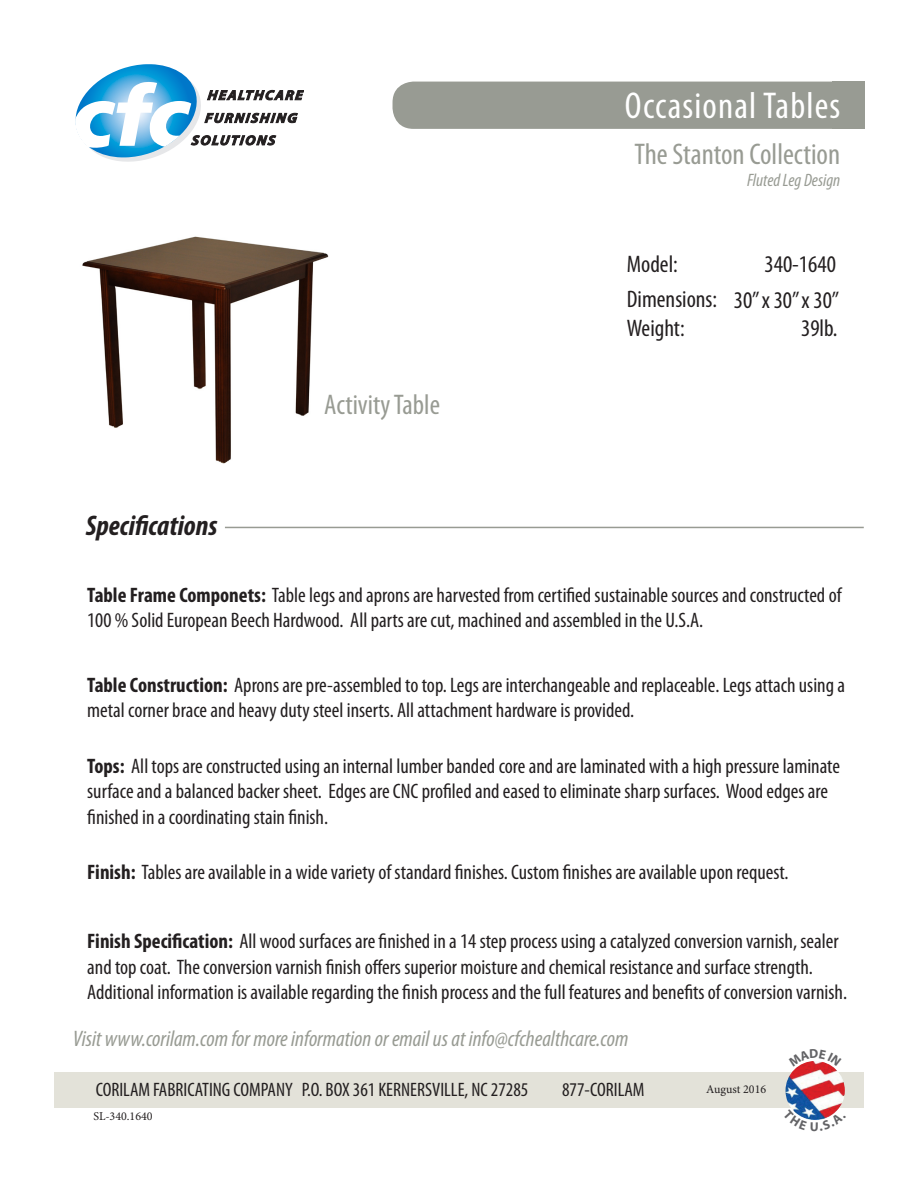
<style>
.page{position:relative;width:918px;height:1188px;background:#fff}
.page>*{position:absolute;margin:0;border:0;box-sizing:border-box;transform-origin:0 0}
.t1{font:condensed 37.5px "Myriad Pro";letter-spacing:.03em;color:#fff}
.t2{font:condensed 30px "Myriad Pro";color:#989b93}
.t3{font:italic 700 condensed 28.5px "Myriad Pro";color:#231f20}
.t4{font:condensed 28.5px "Myriad Pro";color:#989b93}
.t5{font:condensed 24px/28.8px "Myriad Pro";color:#231f20;text-align:right}
.t6{font:italic condensed 22.5px "Myriad Pro";color:#989b93}
.t7{font:condensed 21px/25.2px "Myriad Pro";color:#231f20}
.t8{font:condensed 19.5px "Myriad Pro";color:#231f20}
.t9{font:italic condensed 18px "Myriad Pro";color:#989b93}
.t10{font:12px "Minion Pro";color:#231f20}
.s1{font-weight:700}
</style>
<div class="page">
<div style="left:393px;top:82px;width:471px;height:47px;background:#989b93;border-radius:21px"></div>
<div style="left:833px;top:82px;width:32px;height:47px;background:#989b93"></div>
<div style="left:54px;top:1072px;width:810px;height:35px;background:#e3e2d9"></div>
<img style="left:786px;top:1061px;width:59px;height:59px;border-radius:30px">
<svg style="left:75px;top:64px;width:229px;height:98px"></svg>
<hr style="left:225px;top:527px;width:639px;height:1px;background:#989b93">
<img style="left:82px;top:236px;width:247px;height:228px">
<svg style="left:799px;top:1061px;width:33px;height:5px"></svg>
<svg style="left:793px;top:1110px;width:45px;height:10px"></svg>
<p class="t1" style="left:625px;top:83px;width:217px">Occasional Tables</p>
<p class="t2" style="left:635px;top:136px;width:207px">The Stanton Collection</p>
<p class="t9" style="left:747px;top:169px;width:95px">Fluted Leg Design</p>
<p class="t5" style="left:627px;top:250px;width:53px">Model:</p>
<p class="t5" style="left:765px;top:250px;width:73px">340-1640</p>
<p class="t3" style="left:86px;top:507px;width:133px">Specifications</p>
<p class="t4" style="left:324px;top:387px;width:117px">Activity Table</p>
<p class="t5" style="left:627px;top:284px;width:92px">Dimensions:</p>
<p class="t5" style="left:627px;top:313px;width:59px">Weight:</p>
<p class="t5" style="left:734px;top:285px;width:107px">30” x 30” x 30”<br>39lb.</p>
<p class="t7" style="left:87px;top:582px;width:756px"><span class="s1">Table Frame Componets:</span> Table legs and aprons are harvested from certified sustainable sources and constructed of<br>100 % Solid European Beech Hardwood. All parts are cut, machined and assembled in the U.S.A.</p>
<p class="t7" style="left:87px;top:672px;width:759px"><span class="s1">Table Construction:</span> Aprons are pre-assembled to top. Legs are interchangeable and replaceable. Legs attach using a metal corner brace and heavy duty steel inserts. All attachment hardware is provided.</p>
<p class="t7" style="left:87px;top:753px;width:754px"><span class="s1">Tops:</span> All tops are constructed using an internal lumber banded core and are laminated with a high pressure laminate surface and a balanced backer sheet. Edges are CNC profiled and eased to eliminate sharp surfaces. Wood edges are finished in a coordinating stain finish.</p>
<p class="t7" style="left:87px;top:859px;width:703px"><span class="s1">Finish:</span> Tables are available in a wide variety of standard finishes. Custom finishes are available upon request.</p>
<p class="t7" style="left:87px;top:929px;width:753px"><span class="s1">Finish Specification:</span> All wood surfaces are finished in a 14 step process using a catalyzed conversion varnish, sealer and top coat. The conversion varnish finish offers superior moisture and chemical resistance and surface strength.</p>
<p class="t7" style="left:87px;top:979px;width:761px">Additional information is available regarding the finish process and the full features and benefits of conversion varnish.</p>
<p class="t6" style="left:73px;top:1025px;width:557px">Visit www.corilam.com for more information or email us at info@cfchealthcare.com</p>
<p class="t8" style="left:96px;top:1078px;width:434px">CORILAM FABRICATING COMPANY P.O. BOX 361 KERNERSVILLE, NC 27285</p>
<p class="t8" style="left:562px;top:1078px;width:84px">877-CORILAM</p>
<p class="t10" style="left:93px;top:1108px;width:61px">SL-340.1640</p>
<p class="t10" style="left:706px;top:1081px;width:61px">August 2016</p>
</div>
